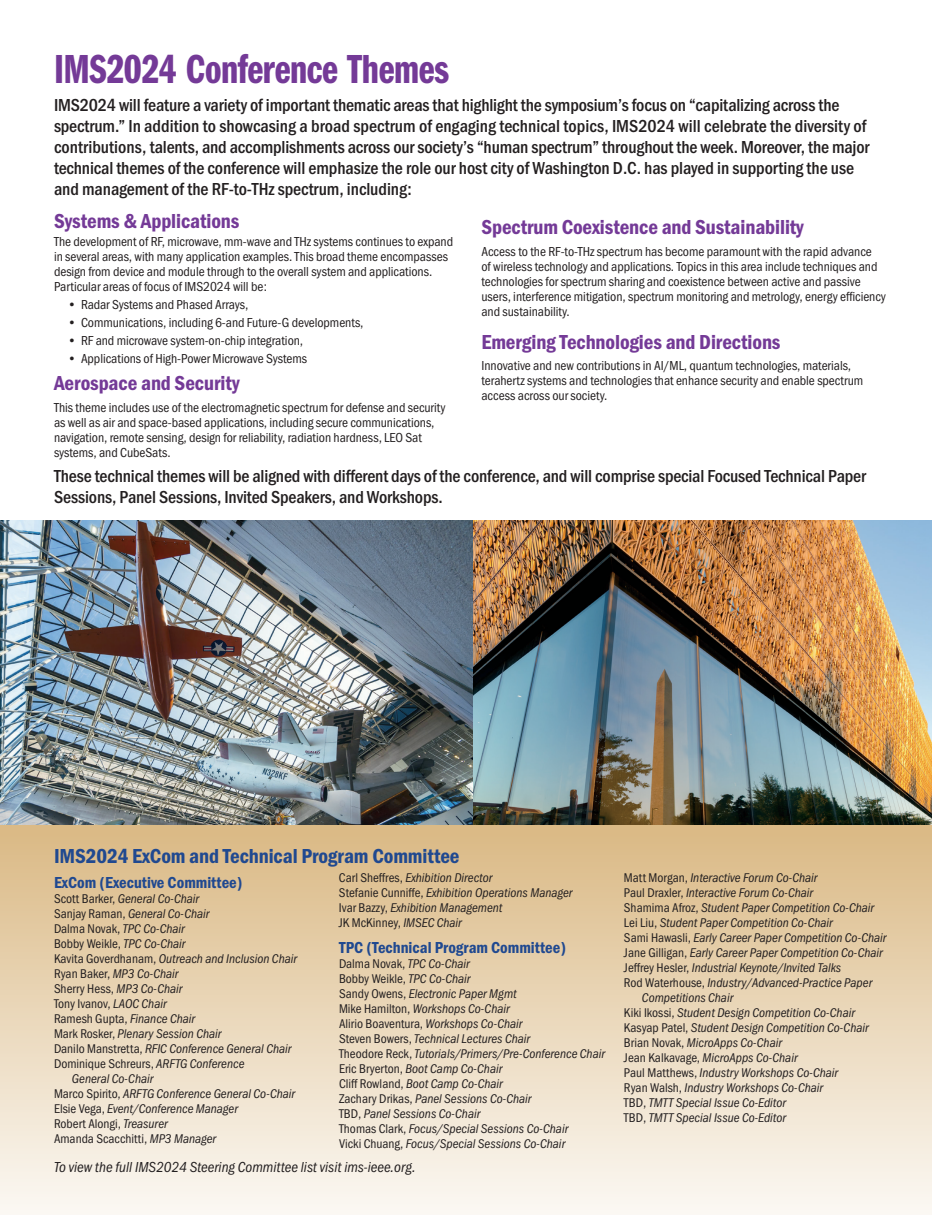
<style>
.page{position:relative;width:945px;height:1215px;background:#fff}
.page>*{position:absolute;margin:0;border:0;box-sizing:border-box;transform-origin:0 0}
.t1{font:42px "Franklin Gothic URW Com Dem";letter-spacing:-.01em;color:#743a97}
.t2{font:21px "Franklin Gothic URW Con Dem";letter-spacing:-.005em;color:#743a97}
.t3{font:21px "Franklin Gothic URW Con Dem";letter-spacing:-.005em;color:#204990}
.t4{font:500 18px/21px "Franklin Gothic URW Cond";letter-spacing:-.005em;color:#231f20}
.t5{font:16.5px "Franklin Gothic URW Con Dem";color:#204990}
.t6{font:15px "Franklin Gothic URW Con Boo Ita";color:#231f20}
.t7{font:13.5px/15px "Franklin Gothic URW Cond";letter-spacing:-.005em;color:#231f20}
.t8{font:13.2px/15px "Franklin Gothic URW Con Boo Ita";color:#231f20}
.t9{font:13.2px/15px "Franklin Gothic URW Cond";color:#231f20}
.s1{font-family:"Franklin Gothic URW Cond"}
.s2{font-family:"Franklin Gothic URW Con Boo Ita"}
</style>
<div class="page">
<div style="left:0;top:824px;width:932px;height:391px;background:linear-gradient(to bottom,#dab884,#fbf8f4)"></div>
<img style="left:472px;top:520px;width:460px;height:304px">
<img style="left:0;top:520px;width:472px;height:304px">
<h1 class="t1" style="left:54px;top:45px;width:397px">IMS2024 Conference Themes</h1>
<p class="t4" style="left:54px;top:93px;width:817px">IMS2024 will feature a variety of important thematic areas that highlight the symposium’s focus on “capitalizing across the spectrum.” In addition to showcasing a broad spectrum of engaging technical topics, IMS2024 will celebrate the diversity of contributions, talents, and accomplishments across our society’s “human spectrum” throughout the week. Moreover, the major technical themes of the conference will emphasize the role our host city of Washington D.C. has played in supporting the use and management of the RF-to-THz spectrum, including:</p>
<h2 class="t2" style="left:54px;top:207px;width:187px">Systems &amp; Applications</h2>
<p class="t7" style="left:54px;top:233px;width:401px">The development of RF, microwave, mm-wave and THz systems continues to expand in several areas, with many application examples. This broad theme encompasses design from device and module through to the overall system and applications.<br>Particular areas of focus of IMS2024 will be:</p>
<p class="t7" style="left:68px;top:296px;width:182px">• Radar Systems and Phased Arrays,</p>
<p class="t7" style="left:68px;top:314px;width:298px">• Communications, including 6-and Future-G developments,</p>
<p class="t7" style="left:68px;top:332px;width:237px">• RF and microwave system-on-chip integration,</p>
<p class="t7" style="left:68px;top:350px;width:241px">• Applications of High-Power Microwave Systems</p>
<h2 class="t2" style="left:54px;top:369px;width:187px">Aerospace and Security</h2>
<p class="t7" style="left:54px;top:399px;width:393px">This theme includes use of the electromagnetic spectrum for defense and security as well as air and space-based applications, including secure communications, navigation, remote sensing, design for reliability, radiation hardness, LEO Sat systems, and CubeSats.</p>
<h2 class="t2" style="left:482px;top:213px;width:324px">Spectrum Coexistence and Sustainability</h2>
<p class="t7" style="left:481px;top:243px;width:406px">Access to the RF-to-THz spectrum has become paramount with the rapid advance<br>of wireless technology and applications. Topics in this area include techniques and technologies for spectrum sharing and coexistence between active and passive users, interference mitigation, spectrum monitoring and metrology, energy efficiency and sustainability.</p>
<h2 class="t2" style="left:482px;top:327px;width:301px">Emerging Technologies and Directions</h2>
<p class="t7" style="left:482px;top:357px;width:383px">Innovative and new contributions in AI/ML, quantum technologies, materials, terahertz systems and technologies that enhance security and enable spectrum access across our society.</p>
<h3 class="t4" style="left:54px;top:465px;width:813px">These technical themes will be aligned with different days of the conference, and will comprise special Focused Technical Paper<br>Sessions, Panel Sessions, Invited Speakers, and Workshops.</h3>
<h2 class="t3" style="left:54px;top:842px;width:407px">IMS2024 ExCom and Technical Program Committee</h2>
<p class="t5" style="left:54px;top:872px;width:190px">ExCom (Executive Committee)</p>
<p class="t8" style="left:54px;top:892px;width:157px"><span class="s1">Scott Barker,</span> General Co-Chair<br><span class="s1">Sanjay Raman,</span> General Co-Chair</p>
<p class="t9" style="left:54px;top:920px;width:133px">Dalma Novak, <span class="s2">TPC Co-Chair<br></span>Bobby Weikle, <span class="s2">TPC Co-Chair</span></p>
<p class="t8" style="left:54px;top:952px;width:245px"><span class="s1">Kavita Goverdhanam,</span> Outreach and Inclusion Chair<br><span class="s1">Ryan Baker,</span> MP3 Co-Chair</p>
<p class="t9" style="left:54px;top:980px;width:143px">Sherry Hess, <span class="s2">MP3 Co-Chair<br></span>Tony Ivanov, <span class="s2">LAOC Chair<br></span>Ramesh Gupta, <span class="s2">Finance Chair</span></p>
<p class="t8" style="left:54px;top:1027px;width:239px"><span class="s1">Mark Rosker,</span> Plenary Session Chair<br><span class="s1">Danilo Manstretta,</span> RFIC Conference General Chair</p>
<p class="t9" style="left:54px;top:1055px;width:192px">Dominique Schreurs, <span class="s2">ARFTG Conference</span></p>
<p class="t8" style="left:54px;top:1072px;width:243px;text-indent:18px">General Co-Chair<br><span class="s1">Marco Spirito,</span> ARFTG Conference General Co-Chair<br><span class="s1">Elsie Vega,</span> Event/Conference Manager</p>
<p class="t9" style="left:54px;top:1115px;width:164px">Robert Alongi, <span class="s2">Treasurer<br></span>Amanda Scacchitti, <span class="s2">MP3 Manager</span></p>
<p class="t8" style="left:339px;top:871px;width:235px"><span class="s1">Carl Sheffres,</span> Exhibition Director<br><span class="s1">Stefanie Cunniffe,</span> Exhibition Operations Manager<br><span class="s1">Ivar Bazzy,</span> Exhibition Management</p>
<p class="t9" style="left:339px;top:914px;width:124px">JK McKinney, <span class="s2">IMSEC Chair</span></p>
<p class="t5" style="left:339px;top:936px;width:228px">TPC (Technical Program Committee)</p>
<p class="t9" style="left:339px;top:955px;width:133px">Dalma Novak, <span class="s2">TPC Co-Chair<br></span>Bobby Weikle, <span class="s2">TPC Co-Chair</span></p>
<p class="t8" style="left:339px;top:986px;width:179px"><span class="s1">Sandy Owens,</span> Electronic Paper Mgmt<br><span class="s1">Mike Hamilton,</span> Workshops Co-Chair</p>
<p class="t9" style="left:339px;top:1015px;width:185px">Alirio Boaventura, <span class="s2">Workshops Co-Chair</span></p>
<p class="t8" style="left:339px;top:1031px;width:268px"><span class="s1">Steven Bowers,</span> Technical Lectures Chair<br><span class="s1">Theodore Reck,</span> Tutorials/Primers/Pre-Conference Chair <span class="s1">Eric Bryerton,</span> Boot Camp Co-Chair<br><span class="s1">Cliff Rowland,</span> Boot Camp Co-Chair<br><span class="s1">Zachary Drikas,</span> Panel Sessions Co-Chair<br><span class="s1">TBD,</span> Panel Sessions Co-Chair<br><span class="s1">Thomas Clark,</span> Focus/Special Sessions Co-Chair<br><span class="s1">Vicki Chuang,</span> Focus/Special Sessions Co-Chair</p>
<p class="t6" style="left:54px;top:1159px;width:363px">To view the full IMS2024 Steering Committee list visit ims-ieee.org.</p>
<p class="t8" style="left:624px;top:871px;width:195px"><span class="s1">Matt Morgan,</span> Interactive Forum Co-Chair</p>
<p class="t8" style="left:624px;top:886px;width:191px"><span class="s1">Paul Draxler,</span> Interactive Forum Co-Chair</p>
<p class="t8" style="left:624px;top:901px;width:252px"><span class="s1">Shamima Afroz,</span> Student Paper Competition Co-Chair</p>
<p class="t8" style="left:624px;top:916px;width:210px"><span class="s1">Lei Liu,</span> Student Paper Competition Co-Chair</p>
<p class="t8" style="left:624px;top:931px;width:264px"><span class="s1">Sami Hawasli,</span> Early Career Paper Competition Co-Chair</p>
<p class="t8" style="left:624px;top:946px;width:260px"><span class="s1">Jane Gilligan,</span> Early Career Paper Competition Co-Chair</p>
<p class="t8" style="left:624px;top:961px;width:219px"><span class="s1">Jeffrey Hesler,</span> Industrial Keynote/Invited Talks</p>
<p class="t8" style="left:624px;top:976px;width:250px"><span class="s1">Rod Waterhouse,</span> Industry/Advanced-Practice Paper</p>
<p class="t8" style="left:642px;top:991px;width:93px">Competitions Chair</p>
<p class="t8" style="left:624px;top:1006px;width:232px"><span class="s1">Kiki Ikossi,</span> Student Design Competition Co-Chair</p>
<p class="t8" style="left:624px;top:1021px;width:246px"><span class="s1">Kasyap Patel,</span> Student Design Competition Co-Chair</p>
<p class="t8" style="left:624px;top:1036px;width:159px"><span class="s1">Brian Novak,</span> MicroApps Co-Chair</p>
<p class="t8" style="left:624px;top:1051px;width:175px"><span class="s1">Jean Kalkavage,</span> MicroApps Co-Chair</p>
<p class="t8" style="left:624px;top:1066px;width:216px"><span class="s1">Paul Matthews,</span> Industry Workshops Co-Chair</p>
<p class="t8" style="left:624px;top:1081px;width:201px"><span class="s1">Ryan Walsh,</span> Industry Workshops Co-Chair</p>
<p class="t8" style="left:624px;top:1096px;width:164px"><span class="s1">TBD,</span> TMTT Special Issue Co-Editor</p>
<p class="t8" style="left:624px;top:1111px;width:164px"><span class="s1">TBD,</span> TMTT Special Issue Co-Editor</p>
</div>
